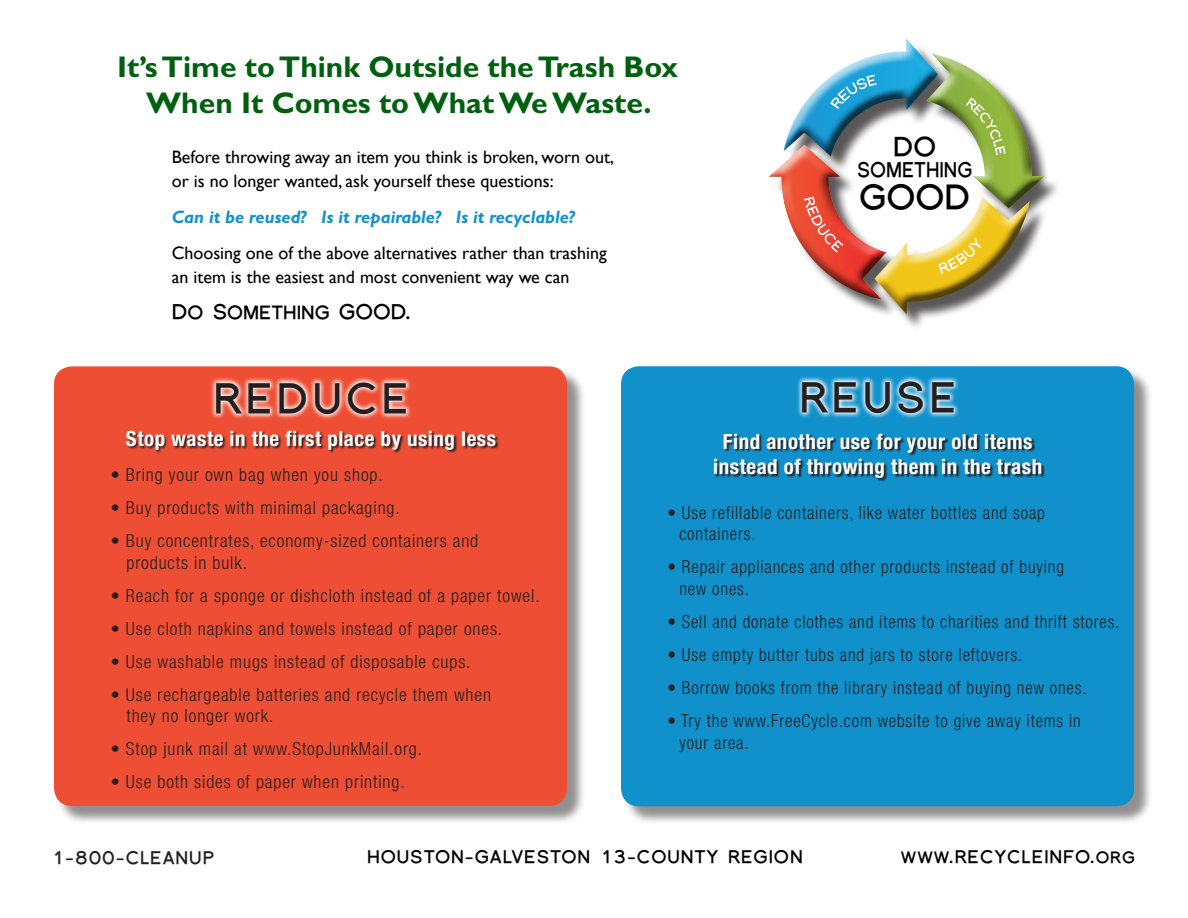
<style>
.page{position:relative;width:1188px;height:918px;background:#fff}
.page>*{position:absolute;margin:0;border:0;box-sizing:border-box;transform-origin:0 0}
.t1{font:700 42px "Florencesans SC";letter-spacing:.1em;color:#231f20}
.t2{font:700 34.5px "Florencesans SC";color:#000}
.t3{font:700 30px/36px "Gill Sans";color:#00600f;text-align:center}
.t4{font:700 27px "Florencesans SC";color:#000}
.t5{font:700 condensed 21px/25.2px "Helvetica Neue LT Std";letter-spacing:.025em;color:#fff;text-align:center}
.t6{font:700 21px "Florencesans SC";color:#000}
.t7{font:700 21px "Florencesans SC";color:#000;scale:.9 1}
.t8{font:300 condensed 18px/21.6px "Helvetica Neue LT Std";letter-spacing:.05em;color:#231f20}
.t9{font:300 condensed 18px/21.6px "Helvetica Neue LT Std";letter-spacing:.05em;color:#231f20;scale:.96 1}
.t10{font:18px/24px "Gill Sans";color:#000}
.t11{font:700 18px "Florencesans SC";letter-spacing:.05em;color:#000}
.t12{font:italic 700 18px "Gill Sans";color:#1191cc}
.t13{font:700 18px "Florencesans SC";letter-spacing:.05em;color:#231f20}
</style>
<div class="page">
<div style="left:623px;top:368px;width:530px;height:457px;background:#231f20;opacity:.5"></div>
<div style="left:621px;top:366px;width:513px;height:440px;background:#1191cc;border-radius:18px"></div>
<div style="left:56px;top:369px;width:530px;height:456px;background:#231f20;opacity:.5"></div>
<div style="left:54px;top:366px;width:513px;height:440px;background:#ee4e33;border-radius:18px"></div>
<svg style="left:127px;top:431px;width:372px;height:22px"></svg>
<svg style="left:211px;top:377px;width:200px;height:42px"></svg>
<div style="left:768px;top:48px;width:279px;height:276px;background:#231f20;opacity:.75"></div>
<svg style="left:715px;top:434px;width:330px;height:48px"></svg>
<svg style="left:797px;top:376px;width:162px;height:42px"></svg>
<h3 class="t3" style="left:117px;top:49px;width:562px">It’s Time to Think Outside the Trash Box<br>When It Comes to What We Waste.</h3>
<p class="t10" style="left:172px;top:144px;width:444px">Before throwing away an item you think is broken, worn out, or is no longer wanted, ask yourself these questions:</p>
<p class="t12" style="left:172px;top:206px;width:404px">Can it be reused? Is it repairable? Is it recyclable?</p>
<p class="t10" style="left:172px;top:240px;width:437px">Choosing one of the above alternatives rather than trashing an item is the easiest and most convenient way we can</p>
<p class="t6" style="left:172px;top:300px;width:185px">DO SOMETHING GOOD</p>
<p class="t6" style="left:405px;top:300px;width:7px">.</p>
<h1 class="t1" style="left:213px;top:375px;width:197px">REDUCE</h1>
<h3 class="t4" style="left:893px;top:132px;width:45px">DO</h3>
<p class="t7" style="left:857px;top:158px;width:130px">SOMETHING</p>
<h2 class="t2" style="left:859px;top:178px;width:113px">GOOD</h2>
<h1 class="t1" style="left:800px;top:375px;width:32px">REUSE</h1>
<p class="t5" style="left:126px;top:426px;width:372px">Stop waste in the first place by using less</p>
<p class="t8" style="left:111px;top:464px;width:274px">• Bring your own bag when you shop.</p>
<p class="t8" style="left:111px;top:497px;width:291px">• Buy products with minimal packaging.</p>
<p class="t8" style="left:126px;top:530px;width:353px;text-indent:-16px">• Buy concentrates, economy-sized containers and products in bulk.</p>
<p class="t8" style="left:111px;top:584px;width:430px">• Reach for a sponge or dishcloth instead of a paper towel.</p>
<p class="t8" style="left:111px;top:617px;width:393px">• Use cloth napkins and towels instead of paper ones.</p>
<p class="t8" style="left:111px;top:650px;width:361px">• Use washable mugs instead of disposable cups.</p>
<p class="t8" style="left:126px;top:683px;width:366px;text-indent:-16px">• Use rechargeable batteries and recycle them when they no longer work.</p>
<p class="t8" style="left:111px;top:738px;width:313px">• Stop junk mail at www.StopJunkMail.org.</p>
<p class="t8" style="left:111px;top:771px;width:295px">• Use both sides of paper when printing.</p>
<p class="t5" style="left:713px;top:429px;width:330px">Find another use for your old items instead of throwing them in the trash</p>
<p class="t9" style="left:679px;top:502px;width:382px;text-indent:-12px">• Use refillable containers, like water bottles and soap containers.</p>
<p class="t9" style="left:679px;top:556px;width:402px;text-indent:-12px">• Repair appliances and other products instead of buying new ones.</p>
<p class="t9" style="left:667px;top:611px;width:472px">• Sell and donate clothes and items to charities and thrift stores.</p>
<p class="t9" style="left:667px;top:644px;width:371px">• Use empty butter tubs and jars to store leftovers.</p>
<p class="t9" style="left:667px;top:677px;width:438px">• Borrow books from the library instead of buying new ones.</p>
<p class="t9" style="left:679px;top:710px;width:420px;text-indent:-12px">• Try the www.FreeCycle.com website to give away items in your area.</p>
<p class="t13" style="left:52px;top:848px;width:164px">1-800-CLEANUP</p>
<p class="t11" style="left:367px;top:847px;width:121px">HOUSTON-GAL</p>
<p class="t11" style="left:511px;top:847px;width:293px">VESTON 13-COUNTY REGION</p>
<p class="t11" style="left:901px;top:847px;width:68px">WWW.REC</p>
<p class="t11" style="left:994px;top:847px;width:142px">YCLEIN FO.ORG</p>
</div>
